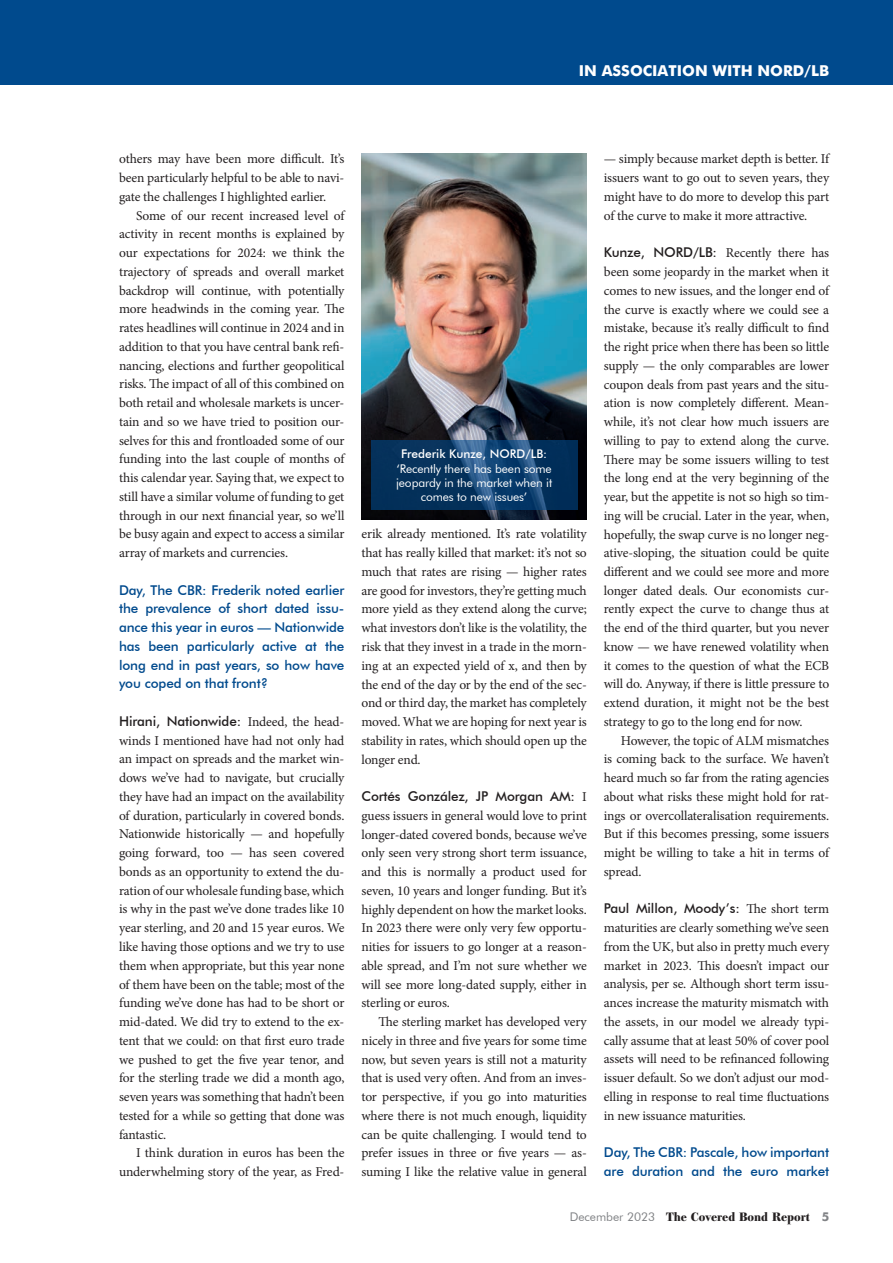
<style>
.page{position:relative;width:893px;height:1263px;background:#fff}
.page>*{position:absolute;margin:0;border:0;box-sizing:border-box;transform-origin:0 0}
.t1{font:700 15px "Futura";color:#fff}
.CBR_Bodytext{font:13.5px/18.8px "Minion Pro";letter-spacing:-.01em;color:#231f20;text-align:justify}
.CBR_Question{font:500 13.5px/18.8px "Futura BT";letter-spacing:-.01em;color:#004a8d;text-align:justify}
.CBR_caption{font:12px/14.4px "Futura BT";letter-spacing:-.01em;color:#fff;text-align:center}
.t2{font:700 12px "Whittingham BQ";color:#231f20}
.s1{font-family:"Futura BT";font-weight:500}
.s2{font-weight:500}
.s3{font-family:"Futura BT";font-weight:400;color:#808285}
.s4{font-family:"Futura";color:#808285}
</style>
<div class="page">
<div style="left:0;top:0;width:893px;height:85px;background:#004a8d"></div>
<img style="left:361px;top:153px;width:226px;height:367px">
<svg style="left:371px;top:440px;width:206px;height:70px;background:#0c3a66"></svg>
<p class="t1" style="left:579px;top:60px;width:252px">IN ASSOCIATION WITH NORD/LB</p>
<p class="CBR_Bodytext" style="left:119px;top:150px;width:227px">others may have been more difficult. It’s been particularly helpful to be able to navi&shy;gate the challenges I highlighted earlier.</p>
<p class="CBR_Bodytext" style="left:119px;top:206px;width:227px;text-indent:17px">Some of our recent increased level of activity in recent months is explained by our expectations for 2024: we think the trajectory of spreads and overall market backdrop will continue, with potentially more headwinds in the coming year. The rates headlines will continue in 2024 and in addition to that you have central bank refi&shy;nancing, elections and further geopolitical risks. The impact of all of this combined on both retail and wholesale markets is uncer&shy;tain and so we have tried to position our&shy;selves for this and frontloaded some of our funding into the last couple of months of this calendar year. Saying that, we expect to still have a similar volume of funding to get through in our next financial year, so we’ll be busy again and expect to access a similar array of markets and currencies.</p>
<p class="CBR_Question" style="left:119px;top:580px;width:227px">Day, The CBR: Frederik noted earlier the prevalence of short dated issu&shy;ance this year in euros — Nationwide has been particularly active at the long end in past years, so how have you coped on that front?</p>
<p class="CBR_Bodytext" style="left:119px;top:712px;width:227px"><span class="s1">Hirani, Nationwide:</span> Indeed, the head&shy;winds I mentioned have had not only had an impact on spreads and the market win&shy;dows we’ve had to navigate, but crucially they have had an impact on the availability of duration, particularly in covered bonds.<br>Nationwide historically — and hopefully going forward, too — has seen covered bonds as an opportunity to extend the du&shy;ration of our wholesale funding base, which is why in the past we’ve done trades like 10 year sterling, and 20 and 15 year euros. We like having those options and we try to use them when appropriate, but this year none of them have been on the table; most of the funding we’ve done has had to be short or mid-dated. We did try to extend to the ex&shy;tent that we could: on that first euro trade we pushed to get the five year tenor, and for the sterling trade we did a month ago, seven years was something that hadn’t been tested for a while so getting that done was fantastic.</p>
<p class="CBR_Bodytext" style="left:119px;top:1144px;width:227px;text-align:right">I think duration in euros has been the underwhelming story of the year, as Fred-</p>
<p class="CBR_caption" style="left:396px;top:447px;width:157px"><span class="s2">Frederik Kunze, NORD/LB: </span>‘Recently there has been some jeopardy in the market when it comes to new issues’</p>
<p class="CBR_Bodytext" style="left:361px;top:525px;width:227px">erik already mentioned. It’s rate volatility that has really killed that market: it’s not so much that rates are rising — higher rates are good for investors, they’re getting much more yield as they extend along the curve; what investors don’t like is the volatility, the risk that they invest in a trade in the morn&shy;ing at an expected yield of x, and then by the end of the day or by the end of the sec&shy;ond or third day, the market has completely moved. What we are hoping for next year is stability in rates, which should open up the longer end.</p>
<p class="CBR_Bodytext" style="left:361px;top:787px;width:227px"><span class="s1">Cortés González, JP Morgan AM:</span> I guess issuers in general would love to print longer-dated covered bonds, because we’ve only seen very strong short term issuance, and this is normally a product used for seven, 10 years and longer funding. But it’s highly dependent on how the market looks.<br>In 2023 there were only very few opportu&shy;nities for issuers to go longer at a reason&shy;able spread, and I’m not sure whether we will see more long-dated supply, either in sterling or euros.</p>
<p class="CBR_Bodytext" style="left:361px;top:1012px;width:227px;text-indent:17px">The sterling market has developed very nicely in three and five years for some time now, but seven years is still not a maturity that is used very often. And from an inves&shy;tor perspective, if you go into maturities where there is not much enough, liquidity can be quite challenging. I would tend to prefer issues in three or five years — as&shy;suming I like the relative value in general</p>
<p class="CBR_Bodytext" style="left:604px;top:150px;width:227px">— simply because market depth is better. If issuers want to go out to seven years, they might have to do more to develop this part of the curve to make it more attractive.</p>
<p class="CBR_Bodytext" style="left:604px;top:244px;width:227px"><span class="s1">Kunze, NORD/LB:</span> Recently there has been some jeopardy in the market when it comes to new issues, and the longer end of the curve is exactly where we could see a mistake, because it’s really difficult to find the right price when there has been so little supply — the only comparables are lower coupon deals from past years and the situ&shy;ation is now completely different. Mean&shy;while, it’s not clear how much issuers are willing to pay to extend along the curve.<br>There may be some issuers willing to test the long end at the very beginning of the year, but the appetite is not so high so tim&shy;ing will be crucial. Later in the year, when, hopefully, the swap curve is no longer neg&shy;ative-sloping, the situation could be quite different and we could see more and more longer dated deals. Our economists cur&shy;rently expect the curve to change thus at the end of the third quarter, but you never know — we have renewed volatility when it comes to the question of what the ECB will do. Anyway, if there is little pressure to extend duration, it might not be the best strategy to go to the long end for now.</p>
<p class="CBR_Bodytext" style="left:604px;top:731px;width:227px;text-indent:17px">However, the topic of ALM mismatches is coming back to the surface. We haven’t heard much so far from the rating agencies about what risks these might hold for rat&shy;ings or overcollateralisation requirements.<br>But if this becomes pressing, some issuers might be willing to take a hit in terms of spread.</p>
<p class="CBR_Bodytext" style="left:604px;top:900px;width:227px"><span class="s1">Paul Millon, Moody’s:</span> The short term maturities are clearly something we’ve seen from the UK, but also in pretty much every market in 2023. This doesn’t impact our analysis, per se. Although short term issu&shy;ances increase the maturity mismatch with the assets, in our model we already typi&shy;cally assume that at least 50% of cover pool assets will need to be refinanced following issuer default. So we don’t adjust our mod&shy;elling in response to real time fluctuations in new issuance maturities.</p>
<p class="CBR_Question" style="left:604px;top:1143px;width:227px">Day, The CBR: Pascale, how important are duration and the euro market</p>
<p class="t2" style="left:570px;top:1210px;width:261px"><span class="s3">December 2023</span> The Covered Bond Report <span class="s4">5</span></p>
</div>
